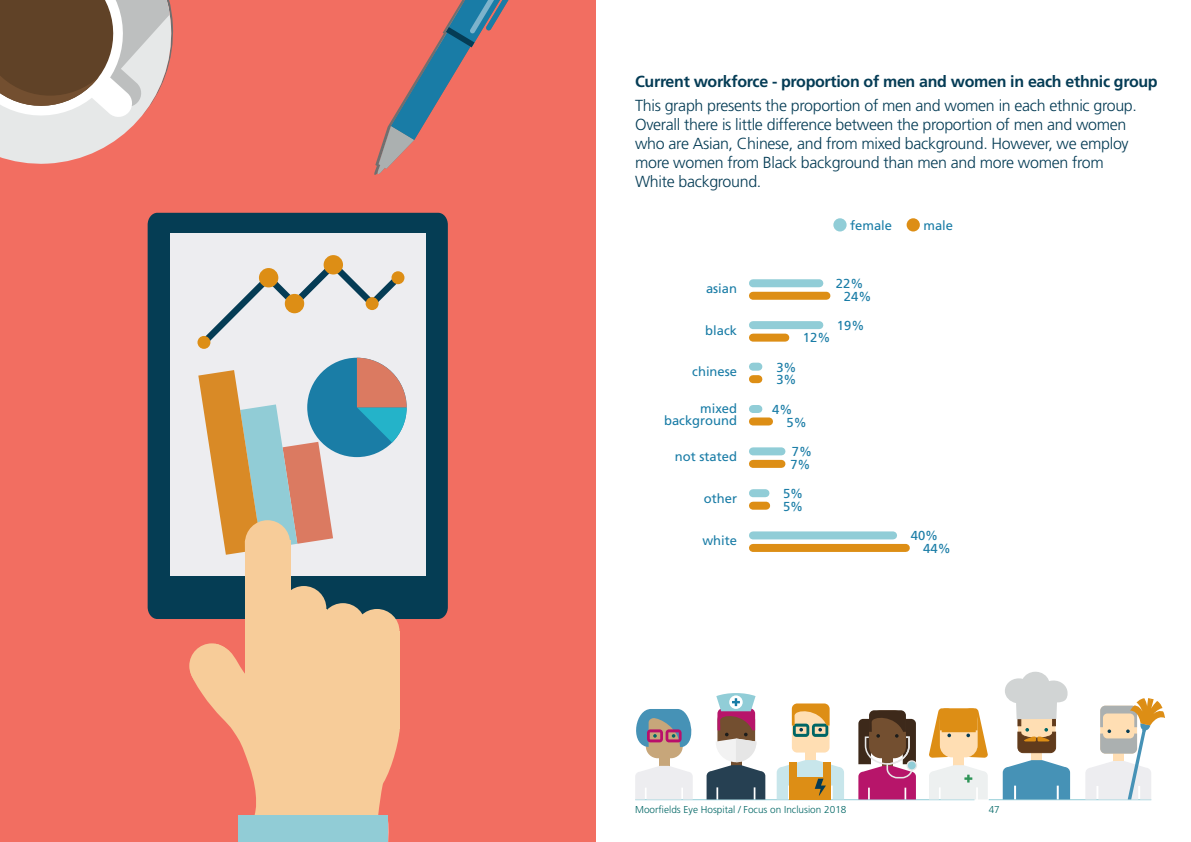
<style>
.page{position:relative;width:1191px;height:842px;background:#fff}
.page>*{position:absolute;margin:0;border:0;box-sizing:border-box;transform-origin:0 0}
.t1{font:300 16px/19px "Frutiger";letter-spacing:-.02em;color:#053c55}
.t2{font:700 16px "Frutiger";letter-spacing:-.02em;color:#053c55}
.t3{font:13px/12.5px "Frutiger";color:#197ca6}
.t4{font:300 10px "Frutiger";color:#006665}
</style>
<div class="page">
<hr style="left:988px;top:799px;width:163px;height:1px;background:#91cdd7">
<hr style="left:635px;top:799px;width:339px;height:1px;background:#91cdd7">
<div style="left:833px;top:218px;width:13px;height:13px;background:#91cdd7;border-radius:50%"></div>
<div style="left:906px;top:218px;width:14px;height:13px;background:#dd8e15;border-radius:50%"></div>
<div style="left:0;top:0;width:595px;height:842px;background:#f26e61"></div>
<div style="left:659px;top:748px;width:10px;height:21px;background:#c7a67a"></div>
<div style="left:646px;top:710px;width:36px;height:48px;background:#c7a67a;border-radius:12px"></div>
<svg style="left:635px;top:766px;width:57px;height:33px;background:#eeeef1"></svg>
<svg style="left:636px;top:709px;width:56px;height:38px"></svg>
<svg style="left:706px;top:693px;width:59px;height:106px"></svg>
<div style="left:906px;top:760px;width:11px;height:11px;background:#e6e6e6;border-radius:50%"></div>
<svg style="left:858px;top:710px;width:58px;height:89px;background:#904f5e"></svg>
<div style="left:1031px;top:740px;width:11px;height:21px;background:#ffdeb3"></div>
<svg style="left:1002px;top:760px;width:68px;height:39px;background:#5d9fbf"></svg>
<svg style="left:1005px;top:671px;width:62px;height:82px"></svg>
<div style="left:953px;top:747px;width:11px;height:21px;background:#ffdeb3"></div>
<svg style="left:929px;top:708px;width:59px;height:50px"></svg>
<svg style="left:1085px;top:698px;width:80px;height:101px"></svg>
<div style="left:805px;top:740px;width:11px;height:21px;background:#ffdeb3"></div>
<div style="left:792px;top:703px;width:37px;height:49px;background:#ffdeb3;border-radius:5px"></div>
<svg style="left:792px;top:703px;width:37px;height:34px"></svg>
<svg style="left:776px;top:760px;width:68px;height:39px;background:#cfc39a"></svg>
<div style="left:790px;top:762px;width:7px;height:14px;background:#dd8e15"></div>
<div style="left:824px;top:762px;width:7px;height:14px;background:#dd8e15"></div>
<svg style="left:0;top:0;width:174px;height:164px;background:#b4968a"></svg>
<svg style="left:374px;top:0;width:135px;height:175px"></svg>
<div style="left:148px;top:213px;width:300px;height:406px;background:#053d54"></div>
<div style="left:170px;top:233px;width:255px;height:342px;background:#ededf0"></div>
<svg style="left:198px;top:370px;width:134px;height:140px"></svg>
<div style="left:307px;top:358px;width:100px;height:99px;background:#1a7da6;border-radius:50%"></div>
<svg style="left:357px;top:358px;width:50px;height:85px"></svg>
<svg style="left:219px;top:510px;width:112px;height:14px"></svg>
<svg style="left:188px;top:524px;width:212px;height:290px"></svg>
<svg style="left:238px;top:814px;width:151px;height:28px"></svg>
<div style="left:238px;top:816px;width:150px;height:26px;background:#91ccd6"></div>
<div style="left:245px;top:540px;width:45px;height:181px;background:#f7cc99"></div>
<div style="left:281px;top:586px;width:45px;height:45px;background:#f7cc99;border-radius:50%"></div>
<div style="left:189px;top:643px;width:45px;height:45px;background:#f7cc99;border-radius:50%"></div>
<div style="left:281px;top:608px;width:45px;height:181px;background:#f7cc99"></div>
<div style="left:320px;top:603px;width:45px;height:45px;background:#f7cc99;border-radius:50%"></div>
<div style="left:320px;top:626px;width:45px;height:181px;background:#f7cc99"></div>
<div style="left:354px;top:609px;width:45px;height:45px;background:#f7cc99;border-radius:50%"></div>
<div style="left:354px;top:706px;width:45px;height:45px;background:#f7cc99;border-radius:50%"></div>
<div style="left:354px;top:631px;width:45px;height:98px;background:#f7cc99"></div>
<svg style="left:206px;top:260px;width:194px;height:85px"></svg>
<div style="left:197px;top:336px;width:13px;height:13px;background:#dd8e15;border-radius:50%"></div>
<div style="left:259px;top:268px;width:19px;height:19px;background:#dd8e15;border-radius:50%"></div>
<div style="left:285px;top:294px;width:19px;height:19px;background:#dd8e15;border-radius:50%"></div>
<div style="left:324px;top:255px;width:19px;height:19px;background:#dd8e15;border-radius:50%"></div>
<div style="left:366px;top:297px;width:12px;height:13px;background:#dd8e15;border-radius:50%"></div>
<div style="left:391px;top:271px;width:13px;height:13px;background:#dd8e15;border-radius:50%"></div>
<div style="left:245px;top:520px;width:45px;height:45px;background:#f7cc99;border-radius:50%"></div>
<div style="left:753px;top:279px;width:66px;height:8px;background:#91cdd7"></div>
<div style="left:753px;top:292px;width:73px;height:8px;background:#dd8e15"></div>
<div style="left:753px;top:321px;width:66px;height:8px;background:#91cdd7"></div>
<div style="left:753px;top:334px;width:32px;height:8px;background:#dd8e15"></div>
<div style="left:753px;top:363px;width:5px;height:8px;background:#91cdd7"></div>
<div style="left:753px;top:375px;width:5px;height:8px;background:#dd8e15"></div>
<div style="left:753px;top:405px;width:5px;height:8px;background:#91cdd7"></div>
<div style="left:753px;top:417px;width:16px;height:8px;background:#dd8e15"></div>
<div style="left:753px;top:447px;width:28px;height:8px;background:#91cdd7"></div>
<div style="left:753px;top:460px;width:28px;height:8px;background:#dd8e15"></div>
<div style="left:753px;top:489px;width:12px;height:8px;background:#91cdd7"></div>
<div style="left:753px;top:502px;width:13px;height:8px;background:#dd8e15"></div>
<div style="left:753px;top:531px;width:140px;height:8px;background:#91cdd7"></div>
<div style="left:753px;top:544px;width:153px;height:8px;background:#dd8e15"></div>
<svg style="left:929px;top:765px;width:58px;height:34px;background:#ebf0ef"></svg>
<p class="t2" style="left:635px;top:72px;width:524px">Current workforce - proportion of men and women in each ethnic group</p>
<p class="t1" style="left:635px;top:96px;width:503px">This graph presents the proportion of men and women in each ethnic group.<br>Overall there is little difference between the proportion of men and women who are Asian, Chinese, and from mixed background. However, we employ more women from Black background than men and more women from White background.</p>
<p class="t3" style="left:850px;top:219px;width:43px">female</p>
<p class="t3" style="left:923px;top:219px;width:31px">male</p>
<p class="t3" style="left:706px;top:282px;width:33px">asian</p>
<p class="t3" style="left:844px;top:276px;width:29px;line-height:13px;text-indent:-8px">22%<br>24%</p>
<p class="t3" style="left:705px;top:324px;width:33px">black</p>
<p class="t3" style="left:837px;top:319px;width:29px">19%</p>
<p class="t3" style="left:803px;top:331px;width:29px">12%</p>
<p class="t3" style="left:692px;top:366px;width:46px">chinese</p>
<p class="t3" style="left:776px;top:361px;width:22px">3%<br>3%</p>
<p class="t3" style="left:664px;top:402px;width:74px;line-height:12px;text-align:right">mixed background</p>
<p class="t3" style="left:786px;top:403px;width:22px;text-indent:-14px">4%<br>5%</p>
<p class="t3" style="left:675px;top:450px;width:64px">not stated</p>
<p class="t3" style="left:790px;top:445px;width:23px">7%<br>7%</p>
<p class="t3" style="left:704px;top:492px;width:35px">other</p>
<p class="t3" style="left:783px;top:487px;width:22px">5%<br>5%</p>
<p class="t3" style="left:702px;top:534px;width:36px">white</p>
<p class="t3" style="left:923px;top:528px;width:29px;line-height:13.3px;text-indent:-12px">40%<br>44%</p>
<p class="t4" style="left:635px;top:804px;width:213px">Moorfields Eye Hospital / Focus on Inclusion 2018</p>
<p class="t4" style="left:988px;top:804px;width:13px">47</p>
</div>
